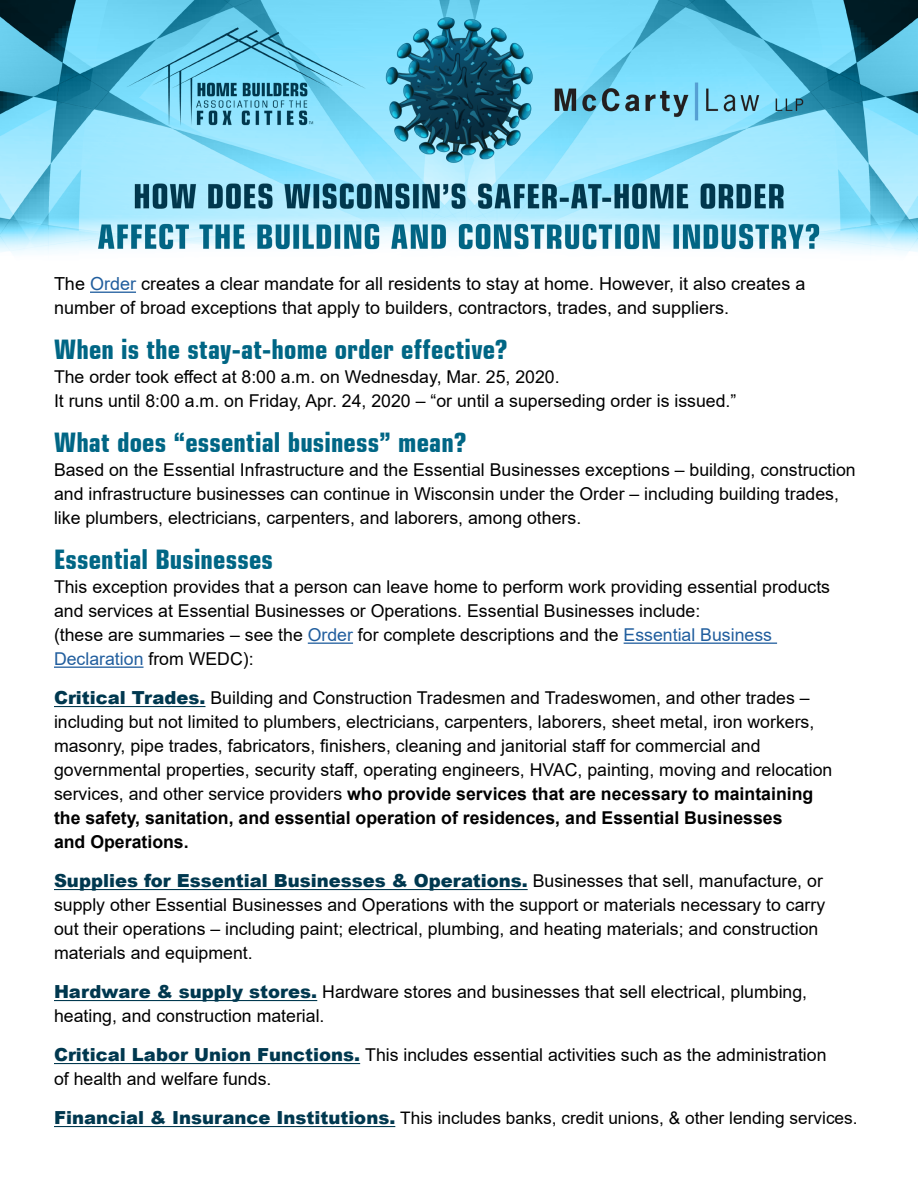
<style>
.page{position:relative;width:918px;height:1188px;background:#fff}
.page>*{position:absolute;margin:0;border:0;box-sizing:border-box;transform-origin:0 0}
.t1{font:700 condensed 27px "Square 721 BT";letter-spacing:.01em;color:#006685}
.t2{font:18px/24px "Arial";color:#000}
.t3{font:900 18px "Arial";color:#00384f}
.t4{font:17.7px/24px "Arial";color:#000}
.t5{font:17.25px "Arial";color:#000}
.s1{color:#215e9e}
.s2{font-weight:900;font-size:18px;color:#00384f}
.s3{font-weight:700}
.s4{font-weight:400;font-size:17.7px;color:#000}
</style>
<div class="page">
<hr style="left:90px;top:292px;width:46px;height:1px;background:#215e9e">
<hr style="left:308px;top:643px;width:45px;height:1px;background:#215e9e">
<hr style="left:624px;top:643px;width:153px;height:1px;background:#215e9e">
<hr style="left:54px;top:667px;width:90px;height:1px;background:#215e9e">
<hr style="left:54px;top:706px;width:152px;height:1px;background:#00384f">
<hr style="left:54px;top:889px;width:474px;height:1px;background:#00384f">
<hr style="left:54px;top:1000px;width:263px;height:1px;background:#00384f">
<hr style="left:54px;top:1063px;width:306px;height:1px;background:#00384f">
<hr style="left:54px;top:1126px;width:341px;height:1px;background:#00384f">
<img style="left:0;top:0;width:918px;height:254px">
<p class="t2" style="left:54px;top:272px;width:753px">The <span class="s1">Order</span> creates a clear mandate for all residents to stay at home. However, it also creates a number of broad exceptions that apply to builders, contractors, trades, and suppliers.</p>
<h1 class="t1" style="left:54px;top:333px;width:455px">When is the stay-at-home order effective?</h1>
<p class="t4" style="left:54px;top:365px;width:684px">The order took effect at 8:00 a.m. on Wednesday, Mar. 25, 2020.<br>It runs until 8:00 a.m. on Friday, Apr. 24, 2020 – “or until a superseding order is issued.”</p>
<h1 class="t1" style="left:54px;top:426px;width:414px">What does “essential business” mean?</h1>
<p class="t4" style="left:54px;top:458px;width:803px">Based on the Essential Infrastructure and the Essential Businesses exceptions – building, construction and infrastructure businesses can continue in Wisconsin under the Order – including building trades, like plumbers, electricians, carpenters, and laborers, among others.</p>
<h1 class="t1" style="left:54px;top:543px;width:220px">Essential Businesses</h1>
<p class="t4" style="left:54px;top:575px;width:778px">This exception provides that a person can leave home to perform work providing essential products and services at Essential Businesses or Operations. Essential Businesses include:<br>(these are summaries – see the <span class="s1">Order</span> for complete descriptions and the <span class="s1">Essential Business Declaration</span> from WEDC):</p>
<p class="t4" style="left:54px;top:686px;width:780px"><span class="s2">Critical Trades.</span> Building and Construction Tradesmen and Tradeswomen, and other trades – including but not limited to plumbers, electricians, carpenters, laborers, sheet metal, iron workers, masonry, pipe trades, fabricators, finishers, cleaning and janitorial staff for commercial and governmental properties, security staff, operating engineers, HVAC, painting, moving and relocation services, and other service providers <span class="s3">who provide services that are necessary to maintaining the safety, sanitation, and essential operation of residences, and Essential Businesses<br>and Operations.</span></p>
<p class="t3" style="left:54px;top:868px;width:770px">Supplies for Essential Businesses &amp; Operations. <span class="s4">Businesses that sell, manufacture, or</span></p>
<p class="t4" style="left:54px;top:893px;width:773px">supply other Essential Businesses and Operations with the support or materials necessary to carry out their operations – including paint; electrical, plumbing, and heating materials; and construction materials and equipment.</p>
<p class="t4" style="left:54px;top:980px;width:755px"><span class="s2">Hardware &amp; supply stores.</span> Hardware stores and businesses that sell electrical, plumbing, heating, and construction material.</p>
<p class="t4" style="left:54px;top:1043px;width:774px"><span class="s2">Critical Labor Union Functions.</span> This includes essential activities such as the administration of health and welfare funds.</p>
<p class="t5" style="left:54px;top:1106px;width:805px"><span class="s2">Financial &amp; Insurance Institutions.</span> This includes banks, credit unions, &amp; other lending services.</p>
</div>
